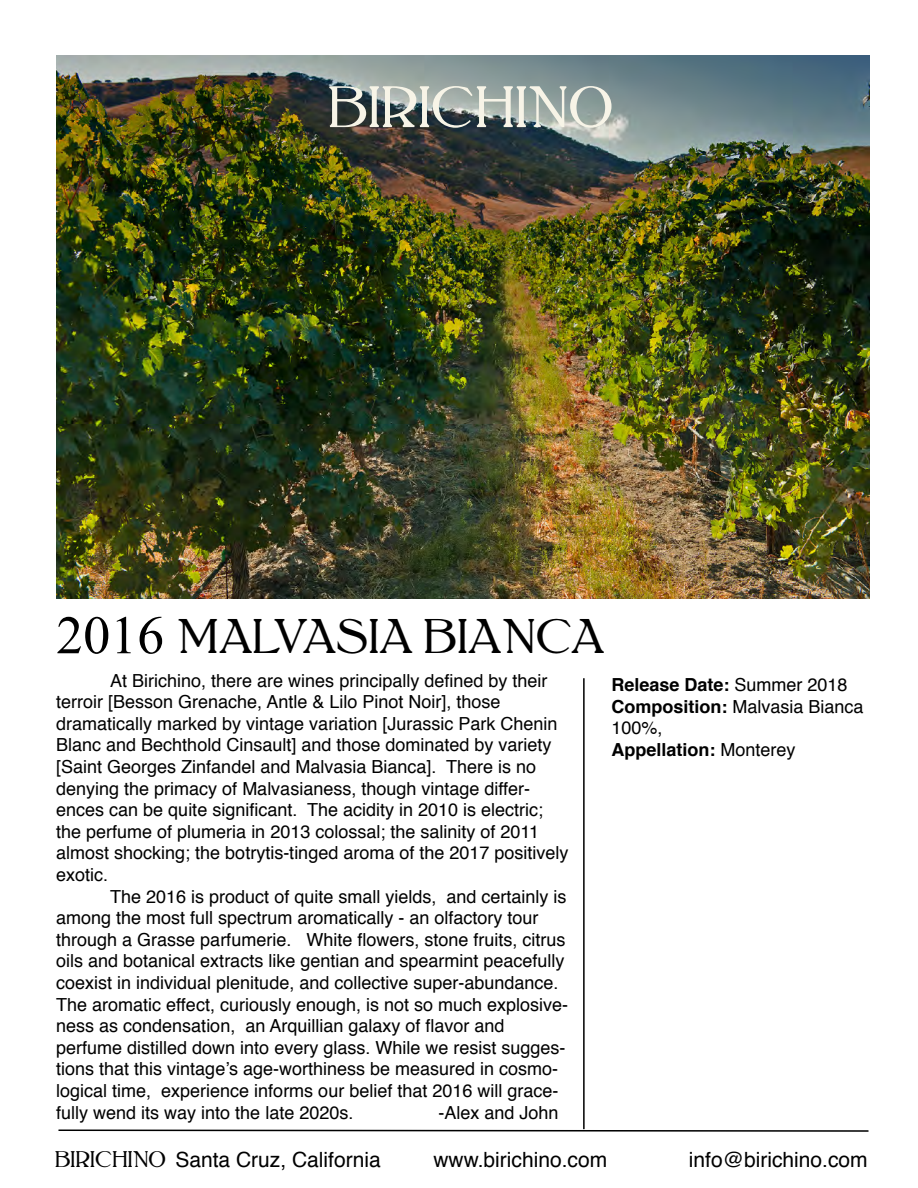
<style>
.page{position:relative;width:918px;height:1188px;background:#fff}
.page>*{position:absolute;margin:0;border:0;box-sizing:border-box;transform-origin:0 0}
.t1{font:54px "Kleukens Antiqua NF";color:#f7f4e7}
.t2{font:45px "Kleukens Antiqua NF";color:#000}
.t3{font:21px "Helvetica";color:#000}
.t4{font:18px/21.6px "Helvetica";color:#000}
.s1{font-family:"Times New Roman";font-size:54px}
.s2{font-weight:700}
.s3{font-family:"Kleukens Antiqua NF"}
</style>
<div class="page">
<hr style="left:583px;top:678px;width:2px;height:451px;background:#000">
<svg style="left:58px;top:1129px;width:811px;height:3px"></svg>
<img style="left:56px;top:56px;width:814px;height:542px">
<h1 class="t1" style="left:327px;top:73px;width:287px">BIRICHINO</h1>
<h2 class="t2" style="left:56px;top:608px;width:550px"><span class="s1">2016</span> MALVASIA BIANCA</h2>
<p class="t4" style="left:56px;top:670px;width:514px;text-indent:54px">At Birichino, there are wines principally defined by their terroir [Besson Grenache, Antle &amp; Lilo Pinot Noir], those dramatically marked by vintage variation [Jurassic Park Chenin Blanc and Bechthold Cinsault] and those dominated by variety [Saint Georges Zinfandel and Malvasia Bianca]. There is no denying the primacy of Malvasianess, though vintage differ&shy;ences can be quite significant. The acidity in 2010 is electric; the perfume of plumeria in 2013 colossal; the salinity of 2011 almost shocking; the botrytis-tinged aroma of the 2017 positively exotic.</p>
<p class="t4" style="left:56px;top:886px;width:513px;text-indent:54px">The 2016 is product of quite small yields, and certainly is among the most full spectrum aromatically - an olfactory tour through a Grasse parfumerie. White flowers, stone fruits, citrus oils and botanical extracts like gentian and spearmint peacefully coexist in individual plenitude, and collective super-abundance.<br>The aromatic effect, curiously enough, is not so much explosive&shy;ness as condensation, an Arquillian galaxy of flavor and perfume distilled down into every glass. While we resist sugges&shy;tions that this vintage’s age-worthiness be measured in cosmo&shy;logical time, experience informs our belief that 2016 will grace&shy;fully wend its way into the late 2020s.</p>
<p class="t4" style="left:438px;top:1102px;width:122px">-Alex and John</p>
<p class="t4" style="left:611px;top:675px;width:254px"><span class="s2">Release Date:</span> Summer 2018<br><span class="s2">Composition:</span> Malvasia Bianca<br>100%,<br><span class="s2">Appellation:</span> Monterey</p>
<p class="t3" style="left:55px;top:1144px;width:328px"><span class="s3">BIRICHINO</span> Santa Cruz, California</p>
<p class="t3" style="left:433px;top:1144px;width:175px">www.birichino.com</p>
<p class="t3" style="left:689px;top:1144px;width:180px">info@birichino.com</p>
</div>
